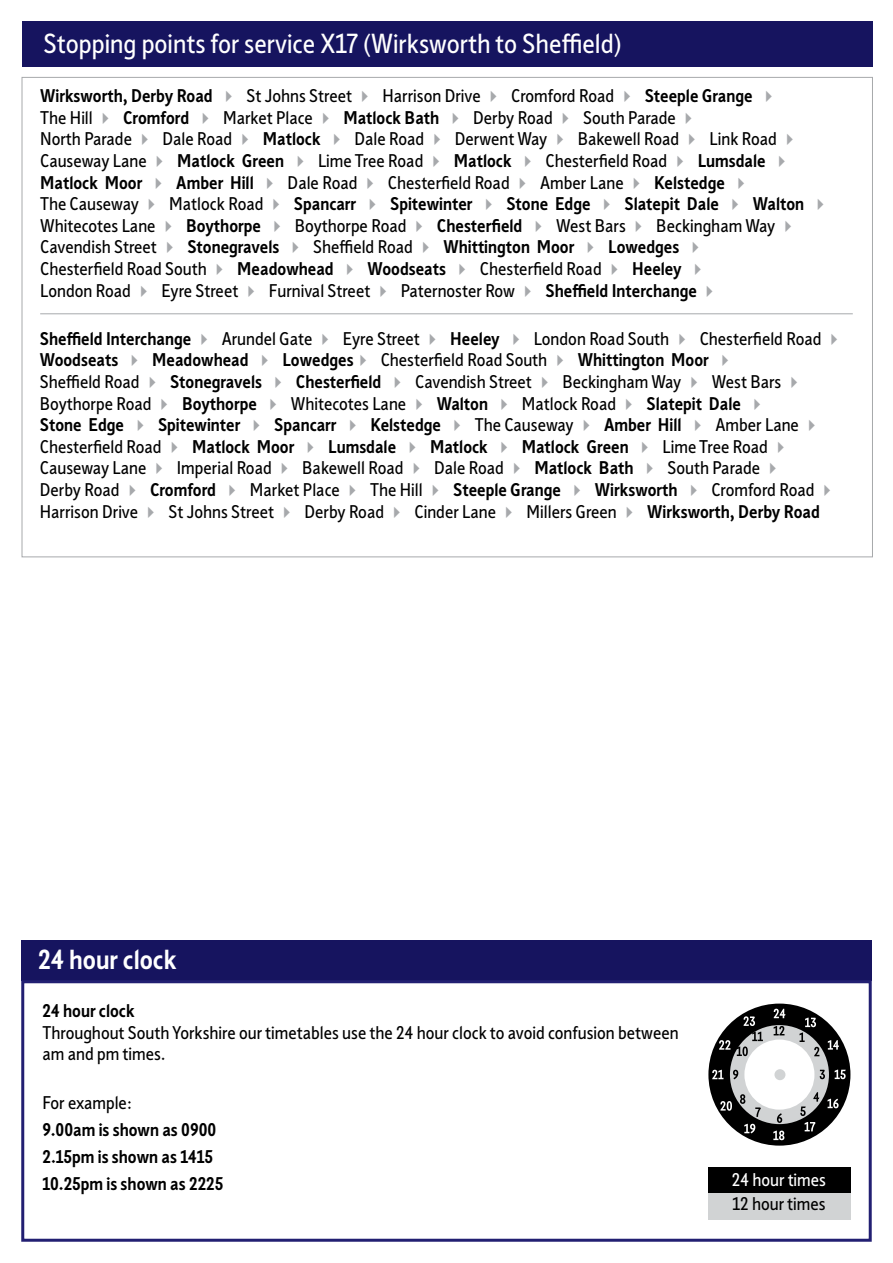
<style>
.page{position:relative;width:893px;height:1263px;background:#fff}
.page>*{position:absolute;margin:0;border:0;box-sizing:border-box;transform-origin:0 0}
.t1{font:27px "Sheffield Sans 2";color:#fff}
.t2{font:700 27px "Sheffield Sans 2";color:#fff}
.t3{font:18px/21.6px "Sheffield Sans 2";color:#000}
.t4{font:700 18px/27px "Sheffield Sans 2";color:#000}
.t5{font:18px "Sheffield Sans 2";color:#fff}
.s1{font-weight:700}
.s2{color:#a7a9ac}
</style>
<div class="page">
<svg style="left:22px;top:77px;width:851px;height:480px"></svg>
<hr style="left:40px;top:314px;width:813px;height:1px;background:#a7a9ac">
<div style="left:22px;top:21px;width:850px;height:46px;background:#16145f"></div>
<div style="left:21px;top:940px;width:851px;height:40px;background:#16145f"></div>
<div style="left:21px;top:980px;width:851px;height:262px;border:3px solid #221f72"></div>
<div style="left:708px;top:1167px;width:142px;height:26px;background:#000"></div>
<div style="left:708px;top:1193px;width:142px;height:26px;background:#d1d3d4"></div>
<div style="left:708px;top:1003px;width:142px;height:142px;background:#000;border-radius:50%"></div>
<svg style="left:728px;top:1023px;width:103px;height:103px;fill:#d1d3d4"></svg>
<div style="left:725px;top:1020px;width:108px;height:108px;border:4px solid #000;border-radius:50%"></div>
<div style="left:744px;top:1039px;width:70px;height:70px;background:#fff;border-radius:50%"></div>
<div style="left:774px;top:1069px;width:11px;height:11px;background:#d1d3d4;border-radius:50%"></div>
<svg style="left:774px;top:1009px;width:11px;height:9px"></svg>
<svg style="left:774px;top:1026px;width:10px;height:9px"></svg>
<svg style="left:799px;top:1018px;width:20px;height:38px"></svg>
<svg style="left:828px;top:1040px;width:11px;height:9px"></svg>
<svg style="left:835px;top:1069px;width:11px;height:10px"></svg>
<svg style="left:820px;top:1070px;width:5px;height:9px"></svg>
<svg style="left:827px;top:1099px;width:12px;height:9px"></svg>
<svg style="left:805px;top:1122px;width:10px;height:9px"></svg>
<svg style="left:773px;top:1130px;width:11px;height:10px"></svg>
<svg style="left:744px;top:1124px;width:11px;height:9px"></svg>
<svg style="left:720px;top:1101px;width:12px;height:10px"></svg>
<svg style="left:712px;top:1070px;width:11px;height:9px"></svg>
<svg style="left:719px;top:1040px;width:11px;height:10px"></svg>
<svg style="left:744px;top:1016px;width:11px;height:10px"></svg>
<svg style="left:777px;top:1113px;width:5px;height:10px"></svg>
<svg style="left:800px;top:1106px;width:6px;height:10px"></svg>
<svg style="left:813px;top:1092px;width:6px;height:10px"></svg>
<svg style="left:755px;top:1107px;width:6px;height:10px"></svg>
<svg style="left:740px;top:1094px;width:5px;height:10px"></svg>
<svg style="left:733px;top:1070px;width:5px;height:9px"></svg>
<svg style="left:737px;top:1032px;width:26px;height:24px"></svg>
<h1 class="t1" style="left:44px;top:26px;width:580px">Stopping points for service X17 (Wirksworth to Sheffield)</h1>
<p class="t3" style="left:40px;top:85px;width:790px"><span class="s1">Wirksworth, Derby Road</span> <span class="s2">✔</span> St Johns Street <span class="s2">✔</span> Harrison Drive <span class="s2">✔</span> Cromford Road <span class="s2">✔</span> <span class="s1">Steeple Grange</span> <span class="s2">✔<br></span>The Hill <span class="s2">✔</span> <span class="s1">Cromford</span> <span class="s2">✔</span> Market Place <span class="s2">✔</span> <span class="s1">Matlock Bath</span> <span class="s2">✔</span> Derby Road <span class="s2">✔</span> South Parade <span class="s2">✔<br></span>North Parade <span class="s2">✔</span> Dale Road <span class="s2">✔</span> <span class="s1">Matlock</span> <span class="s2">✔</span> Dale Road <span class="s2">✔</span> Derwent Way <span class="s2">✔</span> Bakewell Road <span class="s2">✔</span> Link Road <span class="s2">✔ </span>Causeway Lane <span class="s2">✔</span> <span class="s1">Matlock Green</span> <span class="s2">✔</span> Lime Tree Road <span class="s2">✔</span> <span class="s1">Matlock</span> <span class="s2">✔</span> Chesterfield Road <span class="s2">✔</span> <span class="s1">Lumsdale</span> <span class="s2">✔ </span><span class="s1">Matlock Moor</span> <span class="s2">✔</span> <span class="s1">Amber Hill</span> <span class="s2">✔</span> Dale Road <span class="s2">✔</span> Chesterfield Road <span class="s2">✔</span> Amber Lane <span class="s2">✔</span> <span class="s1">Kelstedge</span> <span class="s2">✔<br></span>The Causeway <span class="s2">✔</span> Matlock Road <span class="s2">✔</span> <span class="s1">Spancarr</span> <span class="s2">✔</span> <span class="s1">Spitewinter</span> <span class="s2">✔</span> <span class="s1">Stone Edge</span> <span class="s2">✔</span> <span class="s1">Slatepit Dale</span> <span class="s2">✔</span> <span class="s1">Walton</span> <span class="s2">✔ </span>Whitecotes Lane <span class="s2">✔</span> <span class="s1">Boythorpe</span> <span class="s2">✔</span> Boythorpe Road <span class="s2">✔</span> <span class="s1">Chesterfield</span> <span class="s2">✔</span> West Bars <span class="s2">✔</span> Beckingham Way <span class="s2">✔ </span>Cavendish Street <span class="s2">✔</span> <span class="s1">Stonegravels</span> <span class="s2">✔</span> Sheffield Road <span class="s2">✔</span> <span class="s1">Whittington Moor</span> <span class="s2">✔</span> <span class="s1">Lowedges</span> <span class="s2">✔<br></span>Chesterfield Road South <span class="s2">✔</span> <span class="s1">Meadowhead</span> <span class="s2">✔</span> <span class="s1">Woodseats</span> <span class="s2">✔</span> Chesterfield Road <span class="s2">✔</span> <span class="s1">Heeley</span> <span class="s2">✔<br></span>London Road <span class="s2">✔</span> Eyre Street <span class="s2">✔</span> Furnival Street <span class="s2">✔</span> Paternoster Row <span class="s2">✔</span> <span class="s1">Sheffield Interchange</span> <span class="s2">✔</span></p>
<p class="t3" style="left:40px;top:327px;width:804px"><span class="s1">Sheffield Interchange</span> <span class="s2">✔</span> Arundel Gate <span class="s2">✔</span> Eyre Street <span class="s2">✔</span> <span class="s1">Heeley</span> <span class="s2">✔</span> London Road South <span class="s2">✔</span> Chesterfield Road <span class="s2">✔ </span><span class="s1">Woodseats</span> <span class="s2">✔</span> <span class="s1">Meadowhead</span> <span class="s2">✔</span> <span class="s1">Lowedges</span><span class="s2">✔</span> Chesterfield Road South <span class="s2">✔</span> <span class="s1">Whittington Moor</span> <span class="s2">✔<br></span>Sheffield Road <span class="s2">✔</span> <span class="s1">Stonegravels</span> <span class="s2">✔</span> <span class="s1">Chesterfield</span> <span class="s2">✔</span> Cavendish Street <span class="s2">✔</span> Beckingham Way <span class="s2">✔</span> West Bars <span class="s2">✔ </span>Boythorpe Road <span class="s2">✔</span> <span class="s1">Boythorpe</span> <span class="s2">✔</span> Whitecotes Lane <span class="s2">✔</span> <span class="s1">Walton</span> <span class="s2">✔</span> Matlock Road <span class="s2">✔</span> <span class="s1">Slatepit Dale</span> <span class="s2">✔<br></span><span class="s1">Stone Edge</span> <span class="s2">✔</span> <span class="s1">Spitewinter</span> <span class="s2">✔</span> <span class="s1">Spancarr</span> <span class="s2">✔</span> <span class="s1">Kelstedge</span> <span class="s2">✔</span> The Causeway <span class="s2">✔</span> <span class="s1">Amber Hill</span> <span class="s2">✔</span> Amber Lane <span class="s2">✔ </span>Chesterfield Road <span class="s2">✔</span> <span class="s1">Matlock Moor</span> <span class="s2">✔</span> <span class="s1">Lumsdale</span> <span class="s2">✔</span> <span class="s1">Matlock</span> <span class="s2">✔</span> <span class="s1">Matlock Green</span> <span class="s2">✔</span> Lime Tree Road <span class="s2">✔ </span>Causeway Lane <span class="s2">✔</span> Imperial Road <span class="s2">✔</span> Bakewell Road <span class="s2">✔</span> Dale Road <span class="s2">✔</span> <span class="s1">Matlock Bath</span> <span class="s2">✔</span> South Parade <span class="s2">✔<br></span>Derby Road <span class="s2">✔</span> <span class="s1">Cromford</span> <span class="s2">✔</span> Market Place <span class="s2">✔</span> The Hill <span class="s2">✔</span> <span class="s1">Steeple Grange</span> <span class="s2">✔</span> <span class="s1">Wirksworth</span> <span class="s2">✔</span> Cromford Road <span class="s2">✔ </span>Harrison Drive <span class="s2">✔</span> St Johns Street <span class="s2">✔</span> Derby Road <span class="s2">✔</span> Cinder Lane <span class="s2">✔</span> Millers Green <span class="s2">✔</span> <span class="s1">Wirksworth, Derby Road</span></p>
<h1 class="t2" style="left:38px;top:941px;width:140px">24 hour clock</h1>
<p class="t4" style="left:43px;top:997px;width:94px">24 hour clock</p>
<p class="t3" style="left:43px;top:1021px;width:638px">Throughout South Yorkshire our timetables use the 24 hour clock to avoid confusion between am and pm times.</p>
<p class="t3" style="left:43px;top:1091px;width:91px">For example:</p>
<p class="t4" style="left:43px;top:1116px;width:182px">9.00am is shown as 0900<br>2.15pm is shown as 1415<br>10.25pm is shown as 2225</p>
<p class="t5" style="left:732px;top:1168px;width:96px">24 hour times</p>
<p class="t3" style="left:732px;top:1193px;width:95px">12 hour times</p>
</div>
